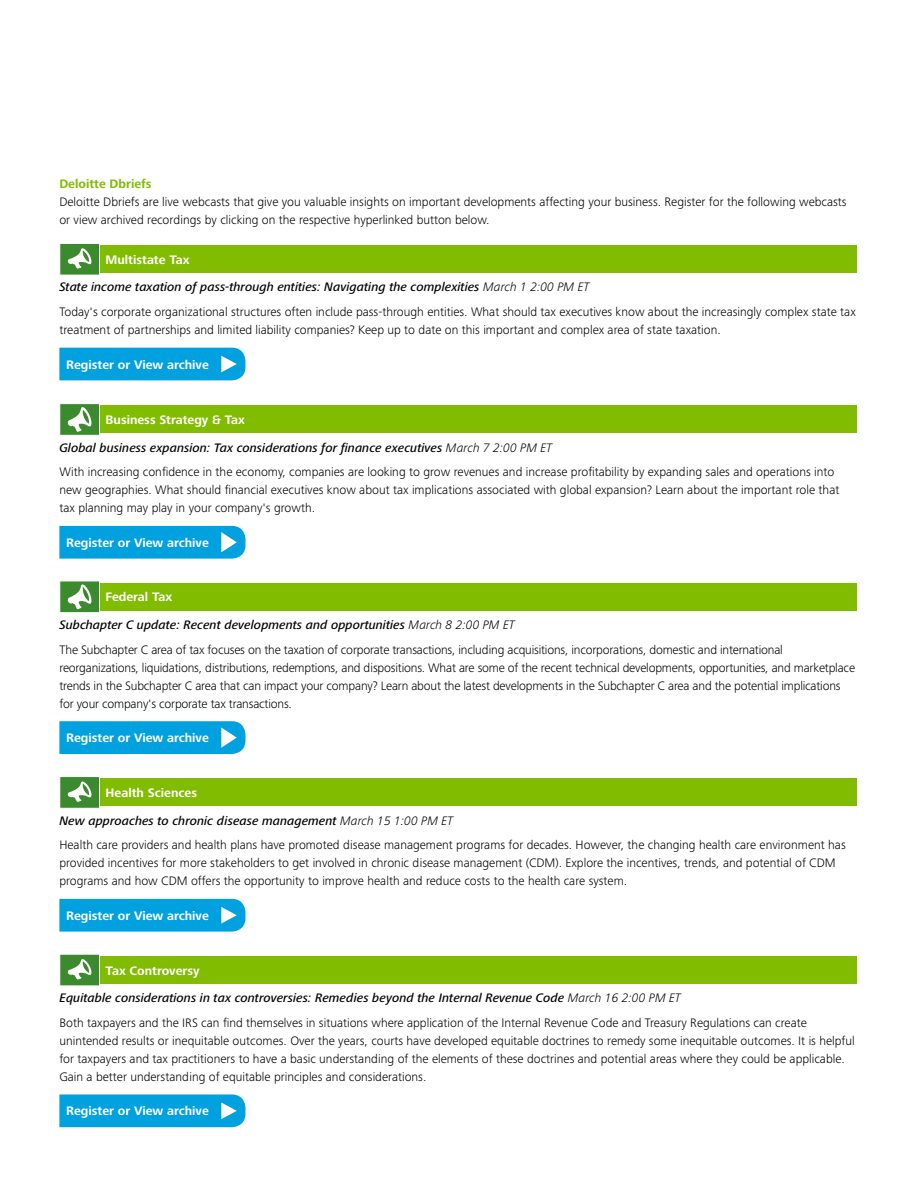
<style>
.page{position:relative;width:918px;height:1188px;background:#fff}
.page>*{position:absolute;margin:0;border:0;box-sizing:border-box;transform-origin:0 0}
.t1{font:300 12.75px/18px "Frutiger Next Pro";color:#000}
.t2{font:700 12.75px "Frutiger Next Pro";color:#fff}
.t3{font:700 12.75px "Frutiger Next Pro";color:#81bc00}
.s1{font-weight:500;font-style:italic}
.s2{font-style:italic}
</style>
<div class="page">
<svg style="left:59px;top:526px;width:186px;height:33px;background:#0ca5df"></svg>
<div style="left:99px;top:405px;width:757px;height:28px;background:#81bc00"></div>
<div style="left:59px;top:403px;width:41px;height:33px;background:#3c8a2e;border:1px solid #fff"></div>
<svg style="left:68px;top:407px;width:24px;height:25px"></svg>
<div style="left:59px;top:348px;width:186px;height:32px;background:#00a1de"></div>
<div style="left:99px;top:245px;width:757px;height:28px;background:#81bc00"></div>
<div style="left:59px;top:243px;width:41px;height:32px;background:#3c8a2e;border:1px solid #fff"></div>
<svg style="left:68px;top:248px;width:24px;height:21px"></svg>
<svg style="left:59px;top:721px;width:186px;height:33px;background:#0ba5df"></svg>
<div style="left:99px;top:583px;width:757px;height:28px;background:#81bc00"></div>
<div style="left:59px;top:581px;width:41px;height:32px;background:#3c8a2e;border:1px solid #fff"></div>
<svg style="left:68px;top:584px;width:24px;height:25px"></svg>
<svg style="left:59px;top:899px;width:186px;height:33px;background:#0ba5df"></svg>
<div style="left:99px;top:778px;width:757px;height:28px;background:#81bc00"></div>
<div style="left:59px;top:776px;width:41px;height:33px;background:#3c8a2e;border:1px solid #fff"></div>
<svg style="left:68px;top:781px;width:24px;height:21px"></svg>
<svg style="left:59px;top:1094px;width:186px;height:33px;background:#0ca5df"></svg>
<div style="left:99px;top:956px;width:757px;height:28px;background:#81bc00"></div>
<div style="left:59px;top:954px;width:41px;height:32px;background:#3c8a2e;border:1px solid #fff"></div>
<svg style="left:68px;top:959px;width:24px;height:21px"></svg>
<p class="t3" style="left:59px;top:176px;width:94px">Deloitte Dbriefs</p>
<p class="t1" style="left:59px;top:193px;width:789px">Deloitte Dbriefs are live webcasts that give you valuable insights on important developments affecting your business. Register for the following webcasts or view archived recordings by clicking on the respective hyperlinked button below.</p>
<p class="t2" style="left:106px;top:252px;width:85px">Multistate Tax</p>
<p class="t1" style="left:59px;top:275px;width:798px;line-height:24.8px"><span class="s1">State income taxation of pass-through entities: Navigating the complexities</span> <span class="s2">March 1 2:00 PM ET<br></span>Today's corporate organizational structures often include pass-through entities. What should tax executives know about the increasingly complex state tax</p>
<p class="t1" style="left:59px;top:321px;width:663px">treatment of partnerships and limited liability companies? Keep up to date on this important and complex area of state taxation.</p>
<p class="t2" style="left:66px;top:357px;width:144px">Register or View archive</p>
<p class="t2" style="left:106px;top:412px;width:141px">Business Strategy &amp; Tax</p>
<p class="t1" style="left:59px;top:435px;width:777px;line-height:24.8px"><span class="s1">Global business expansion: Tax considerations for finance executives</span> <span class="s2">March 7 2:00 PM ET<br></span>With increasing confidence in the economy, companies are looking to grow revenues and increase profitability by expanding sales and operations into</p>
<p class="t1" style="left:59px;top:481px;width:782px">new geographies. What should financial executives know about tax implications associated with global expansion? Learn about the important role that tax planning may play in your company's growth.</p>
<p class="t2" style="left:66px;top:535px;width:144px">Register or View archive</p>
<p class="t2" style="left:106px;top:590px;width:68px">Federal Tax</p>
<p class="t1" style="left:59px;top:612px;width:725px;line-height:24.8px"><span class="s1">Subchapter C update: Recent developments and opportunities</span> <span class="s2">March 8 2:00 PM ET<br></span>The Subchapter C area of tax focuses on the taxation of corporate transactions, including acquisitions, incorporations, domestic and international</p>
<p class="t1" style="left:59px;top:658px;width:797px">reorganizations, liquidations, distributions, redemptions, and dispositions. What are some of the recent technical developments, opportunities, and marketplace trends in the Subchapter C area that can impact your company? Learn about the latest developments in the Subchapter C area and the potential implications for your company's corporate tax transactions.</p>
<p class="t2" style="left:66px;top:731px;width:144px">Register or View archive</p>
<p class="t2" style="left:106px;top:785px;width:93px">Health Sciences</p>
<p class="t1" style="left:59px;top:808px;width:788px;line-height:24.8px"><span class="s1">New approaches to chronic disease management</span> <span class="s2">March 15 1:00 PM ET<br></span>Health care providers and health plans have promoted disease management programs for decades. However, the changing health care environment has</p>
<p class="t1" style="left:59px;top:854px;width:778px">provided incentives for more stakeholders to get involved in chronic disease management (CDM). Explore the incentives, trends, and potential of CDM programs and how CDM offers the opportunity to improve health and reduce costs to the health care system.</p>
<p class="t2" style="left:66px;top:908px;width:144px">Register or View archive</p>
<p class="t2" style="left:106px;top:963px;width:95px">Tax Controversy</p>
<p class="t1" style="left:59px;top:986px;width:749px;line-height:24.8px"><span class="s1">Equitable considerations in tax controversies: Remedies beyond the Internal Revenue Code</span> <span class="s2">March 16 2:00 PM ET<br></span>Both taxpayers and the IRS can find themselves in situations where application of the Internal Revenue Code and Treasury Regulations can create</p>
<p class="t1" style="left:59px;top:1032px;width:797px">unintended results or inequitable outcomes. Over the years, courts have developed equitable doctrines to remedy some inequitable outcomes. It is helpful for taxpayers and tax practitioners to have a basic understanding of the elements of these doctrines and potential areas where they could be applicable.<br>Gain a better understanding of equitable principles and considerations.</p>
<p class="t2" style="left:66px;top:1104px;width:144px">Register or View archive</p>
</div>
